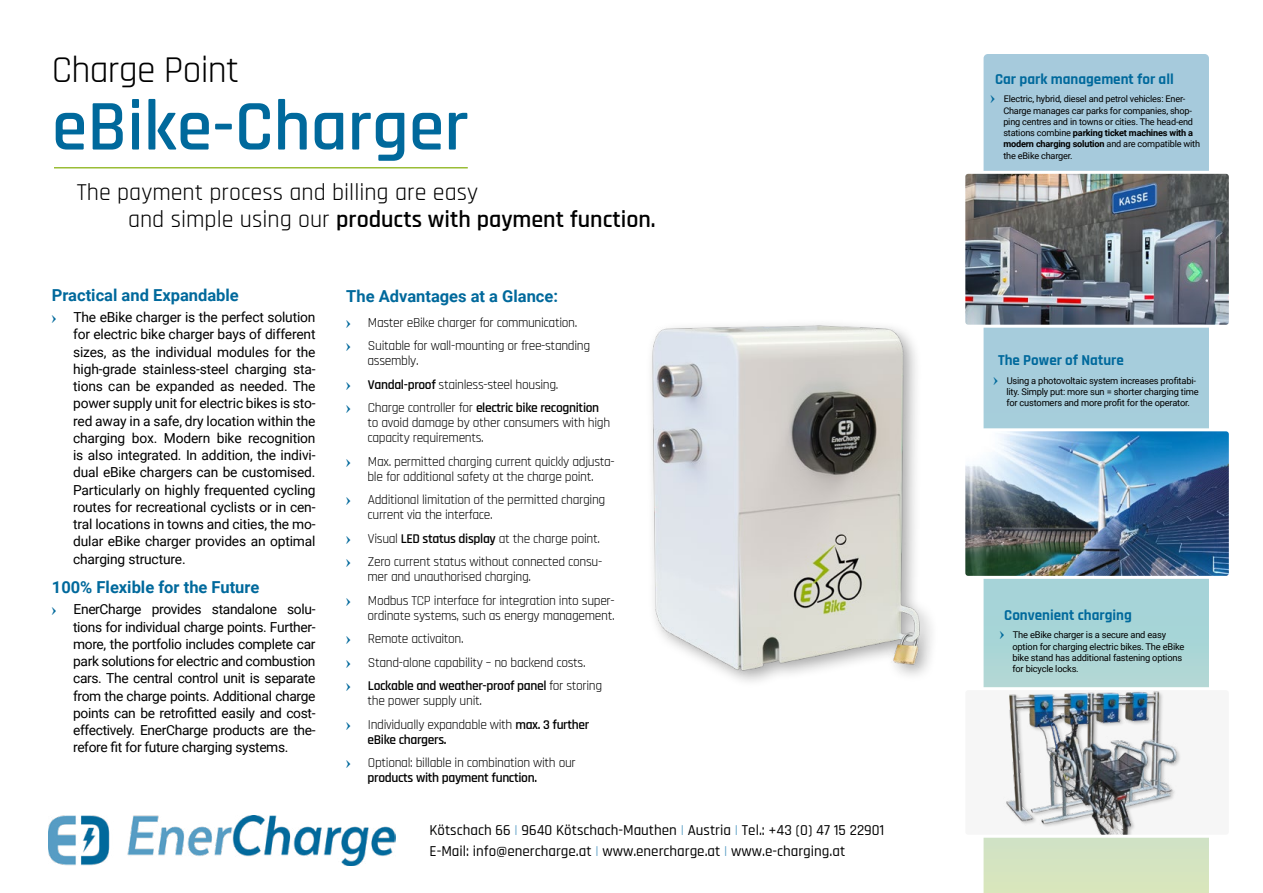
<style>
.page{position:relative;width:1263px;height:893px;background:#fff}
.page>*{position:absolute;margin:0;border:0;box-sizing:border-box;transform-origin:0 0}
.t1{font:600 72px "Rajdhani";color:#00699c}
.t2{font:37.5px "Rajdhani";letter-spacing:-.02em;color:#000}
.t3{font:24px/27px "Rajdhani";color:#000}
.t4{font:700 16.5px "Roboto";color:#00699c}
.t5{font:500 15px/21px "Rajdhani";color:#000}
.t6{font:700 15px "Rajdhani";color:#00699c}
.t7{font:13.8px/17.2px "Roboto";letter-spacing:-.025em;color:#000;text-align:justify}
.t8{font:13.5px/23.5px "Rajdhani";letter-spacing:-.025em;color:#000}
.t9{font:600 13.5px "Rajdhani";letter-spacing:-.025em;color:#000}
.t10{font:9.3px/11.2px "Roboto";letter-spacing:-.02em;color:#000}
.t11{font:9.15px/11.2px "Roboto";letter-spacing:-.02em;color:#000}
.s1{font-weight:600}
.s2{font-family:"Perpetua";font-weight:700;font-size:18px;color:#00699c}
.s3{color:#569cc4}
.s4{font-weight:700}
</style>
<div class="page">
<svg style="left:983px;top:54px;width:226px;height:839px;background:#add1d6"></svg>
<img style="left:48px;top:816px;width:347px;height:50px">
<img style="left:983px;top:432px;width:245px;height:143px">
<div style="left:962px;top:428px;width:270px;height:151px;border:3px solid #fff;border-radius:4px"></div>
<div style="left:964px;top:689px;width:266px;height:147px;background:#f6f6f6;border-radius:4px"></div>
<img style="left:1006px;top:691px;width:174px;height:143px">
<div style="left:962px;top:687px;width:270px;height:151px;border:3px solid #fff;border-radius:4px"></div>
<img style="left:966px;top:175px;width:262px;height:149px">
<div style="left:962px;top:171px;width:270px;height:157px;border:3px solid #fff;border-radius:4px"></div>
<hr style="left:54px;top:167px;width:414px;height:1px;background:#9abd36">
<img style="left:651px;top:292px;width:332px;height:412px">
<h2 class="t2" style="left:52px;top:48px;width:189px">Charge Point</h2>
<h1 class="t1" style="left:52px;top:84px;width:418px">eBike-Charger</h1>
<h3 class="t3" style="left:128px;top:179px;width:529px;text-indent:-51px">The payment process and billing are easy<br>and simple using our <span class="s1">products with payment function.</span></h3>
<p class="t4" style="left:52px;top:283px;width:188px">Practical and Expandable</p>
<p class="t7" style="left:73px;top:308px;width:244px;text-indent:-21px"><span class="s2">›</span> The eBike charger is the perfect solution for electric bike charger bays of different sizes, as the individual modules for the high-grade stainless-steel charging sta&shy;tions can be expanded as needed. The power supply unit for electric bikes is sto&shy;red away in a safe, dry location within the charging box. Modern bike recognition is also integrated. In addition, the indivi&shy;dual eBike chargers can be customised.<br>Particularly on highly frequented cycling routes for recreational cyclists or in cen&shy;tral locations in towns and cities, the mo&shy;dular eBike charger provides an optimal charging structure.</p>
<p class="t4" style="left:52px;top:575px;width:209px">100% Flexible for the Future</p>
<p class="t7" style="left:73px;top:600px;width:244px;text-indent:-21px"><span class="s2">›</span> EnerCharge provides standalone solu&shy;tions for individual charge points. Further&shy;more, the portfolio includes complete car park solutions for electric and combustion cars. The central control unit is separate from the charge points. Additional charge points can be retrofitted easily and cost&shy;effectively. EnerCharge products are the&shy;refore fit for future charging systems.</p>
<p class="t4" style="left:346px;top:284px;width:213px">The Advantages at a Glance:</p>
<p class="t8" style="left:346px;top:311px;width:245px"><span class="s2">›</span> Master eBike charger for communication.<br><span class="s2">›</span> Suitable for wall-mounting or free-standing</p>
<p class="t8" style="left:346px;top:350px;width:255px;text-indent:21px">assembly.<br><span class="s2">›</span> <span class="s1">Vandal-proof</span> stainless-steel housing.<br><span class="s2">›</span> Charge controller for <span class="s1">electric bike recognition</span></p>
<p class="t8" style="left:367px;top:416px;width:244px;line-height:15px">to avoid damage by other consumers with high capacity requirements.</p>
<p class="t8" style="left:346px;top:454px;width:270px;line-height:15px;text-align:center"><span class="s2">›</span> Max. permitted charging current quickly adjusta&shy;ble for additional safety at the charge point.</p>
<p class="t8" style="left:367px;top:493px;width:239px;line-height:15px;text-indent:-21px"><span class="s2">›</span> Additional limitation of the permitted charging current via the interface.</p>
<p class="t8" style="left:346px;top:527px;width:258px"><span class="s2">›</span> Visual <span class="s1">LED status display</span> at the charge point. <span class="s2">›</span> Zero current status without connected consu-</p>
<p class="t8" style="left:346px;top:566px;width:270px;text-indent:21px">mer and unauthorised charging.<br><span class="s2">›</span> Modbus TCP interface for integration into super-</p>
<p class="t8" style="left:346px;top:604px;width:270px;text-indent:21px">ordinate systems, such as energy management. <span class="s2">›</span> Remote activaiton.<br><span class="s2">›</span> Stand-alone capability – no backend costs.<br><span class="s2">›</span> <span class="s1">Lockable and weather-proof panel</span> for storing</p>
<p class="t8" style="left:346px;top:690px;width:245px;text-indent:21px">the power supply unit.<br><span class="s2">›</span> Individually expandable with <span class="s1">max. 3 further</span></p>
<p class="t8" style="left:346px;top:728px;width:231px;text-indent:21px"><span class="s1">eBike chargers.<br></span><span class="s2">›</span> Optional: billable in combination with our</p>
<p class="t9" style="left:367px;top:770px;width:171px">products with payment function.</p>
<p class="t5" style="left:429px;top:820px;width:456px">Kötschach 66 <span class="s3">|</span> 9640 Kötschach-Mauthen <span class="s3">|</span> Austria <span class="s3">|</span> Tel.: +43 (0) 47 15 22901<br>E-Mail: info@enercharge.at <span class="s3">|</span> www.enercharge.at <span class="s3">|</span> www.e-charging.at</p>
<p class="t6" style="left:995px;top:70px;width:180px">Car park management for all</p>
<p class="t11" style="left:1003px;top:93px;width:198px;text-indent:-13px"><span class="s2">›</span> Electric, hybrid, diesel and petrol vehicles: Ener-Charge manages car parks for companies, shop&shy;ping centres and in towns or cities. The head-end stations combine <span class="s4">parking ticket machines with a modern charging solution</span> and are compatible with the eBike charger.</p>
<p class="t6" style="left:998px;top:351px;width:127px">The Power of Nature</p>
<p class="t10" style="left:1006px;top:375px;width:194px;text-indent:-13px"><span class="s2">›</span> Using a photovoltaic system increases profitabi&shy;lity. Simply put: more sun = shorter charging time for customers and more profit for the operator.</p>
<p class="t6" style="left:1004px;top:606px;width:129px">Convenient charging</p>
<p class="t10" style="left:1012px;top:629px;width:174px;text-indent:-13px"><span class="s2">›</span> The eBike charger is a secure and easy option for charging electric bikes. The eBike bike stand has additional fastening options for bicycle locks.</p>
</div>
